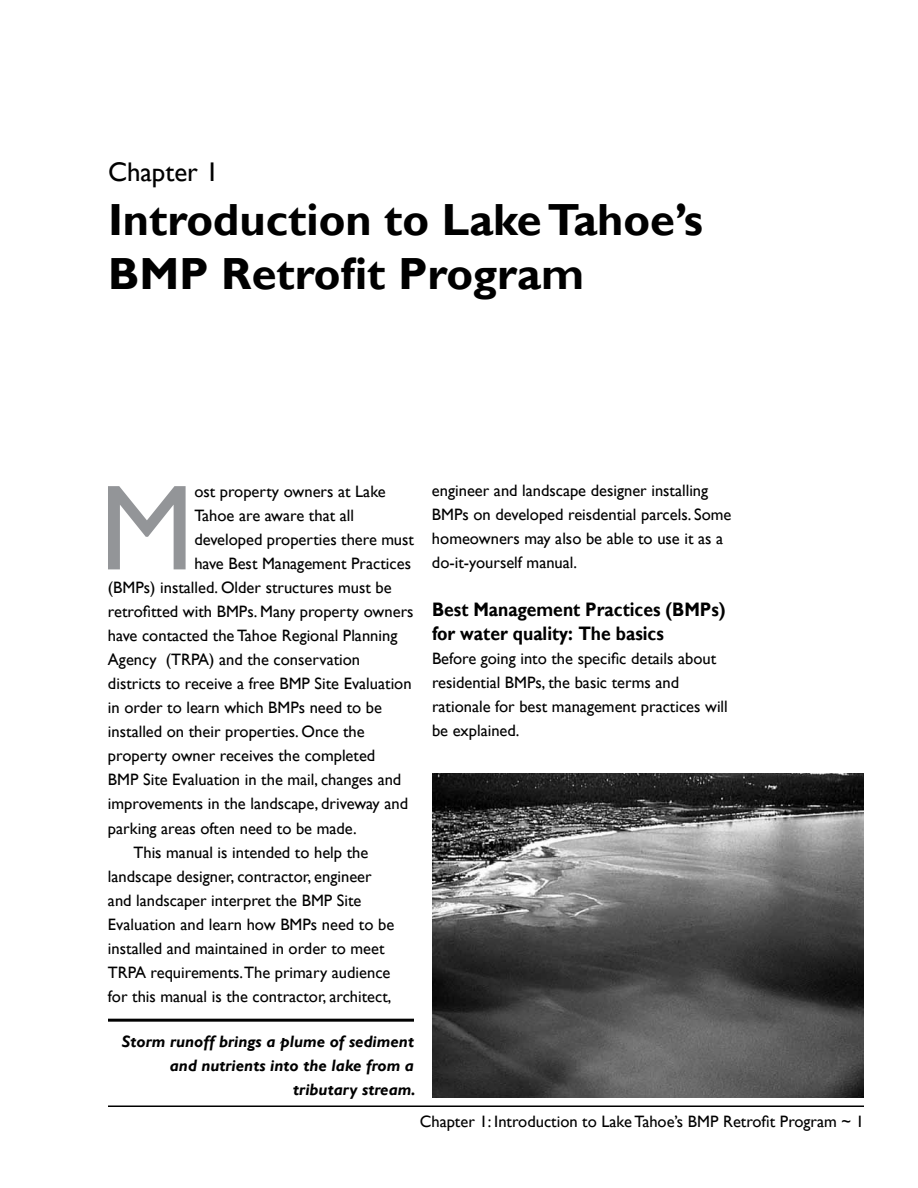
<style>
.page{position:relative;width:918px;height:1188px;background:#fff}
.page>*{position:absolute;margin:0;border:0;box-sizing:border-box;transform-origin:0 0}
.t1{font:122.1px "Gill Sans";color:#939598}
.t2{font:700 45px/54px "Gill Sans";color:#000}
.t3{font:27px "Gill Sans";color:#000}
.t4{font:700 19.5px/24px "Gill Sans";color:#000;scale:.9 1}
.t5{font:16.5px/24px "Gill Sans";color:#000}
.t6{font:italic 700 16.5px/24px "Gill Sans";color:#000;text-align:right}
</style>
<div class="page">
<hr style="left:108px;top:1106px;width:756px;height:1px;background:#000">
<img style="left:432px;top:773px;width:432px;height:325px">
<hr style="left:108px;top:1019px;width:306px;height:3px;background:#000">
<h3 class="t3" style="left:108px;top:156px;width:112px">Chapter 1</h3>
<h2 class="t2" style="left:108px;top:194px;width:596px">Introduction to Lake Tahoe’s<br>BMP Retrofit Program</h2>
<h1 class="t1" style="left:99px;top:457px;width:97px">M</h1>
<p class="t5" style="left:194px;top:480px;width:193px">ost property owners at Lake</p>
<p class="t5" style="left:194px;top:504px;width:161px">Tahoe are aware that all</p>
<p class="t5" style="left:194px;top:528px;width:221px">developed properties there must</p>
<p class="t5" style="left:194px;top:552px;width:218px">have Best Management Practices</p>
<p class="t5" style="left:108px;top:576px;width:285px">(BMPs) installed. Older structures must be</p>
<p class="t5" style="left:108px;top:600px;width:307px">retrofitted with BMPs. Many property owners</p>
<p class="t5" style="left:108px;top:624px;width:291px">have contacted the Tahoe Regional Planning</p>
<p class="t5" style="left:108px;top:648px;width:254px">Agency (TRPA) and the conservation</p>
<p class="t5" style="left:108px;top:672px;width:305px">districts to receive a free BMP Site Evaluation</p>
<p class="t5" style="left:108px;top:696px;width:276px">in order to learn which BMPs need to be</p>
<p class="t5" style="left:108px;top:720px;width:258px">installed on their properties. Once the</p>
<p class="t5" style="left:108px;top:744px;width:269px">property owner receives the completed</p>
<p class="t5" style="left:108px;top:768px;width:295px">BMP Site Evaluation in the mail, changes and</p>
<p class="t5" style="left:108px;top:792px;width:302px">improvements in the landscape, driveway and</p>
<p class="t5" style="left:108px;top:816px;width:250px">parking areas often need to be made.</p>
<p class="t5" style="left:133px;top:840px;width:236px">This manual is intended to help the</p>
<p class="t5" style="left:108px;top:864px;width:265px">landscape designer, contractor, engineer</p>
<p class="t5" style="left:108px;top:888px;width:255px">and landscaper interpret the BMP Site</p>
<p class="t5" style="left:108px;top:912px;width:288px">Evaluation and learn how BMPs need to be</p>
<p class="t5" style="left:108px;top:936px;width:278px">installed and maintained in order to meet</p>
<p class="t5" style="left:108px;top:960px;width:284px">TRPA requirements.The primary audience</p>
<p class="t5" style="left:108px;top:984px;width:285px">for this manual is the contractor, architect,</p>
<p class="t6" style="left:122px;top:1030px;width:295px">Storm runoff brings a plume of sediment and nutrients into the lake from a tributary stream.</p>
<p class="t5" style="left:432px;top:479px;width:301px">engineer and landscape designer installing BMPs on developed reisdential parcels. Some homeowners may also be able to use it as a do-it-yourself manual.</p>
<p class="t4" style="left:432px;top:598px;width:328px">Best Management Practices (BMPs) for water quality: The basics</p>
<p class="t5" style="left:432px;top:647px;width:297px">Before going into the specific details about residential BMPs, the basic terms and rationale for best management practices will be explained.</p>
<p class="t5" style="left:420px;top:1110px;width:446px">Chapter 1: Introduction to Lake Tahoe’s BMP Retrofit Program ~ 1</p>
</div>
